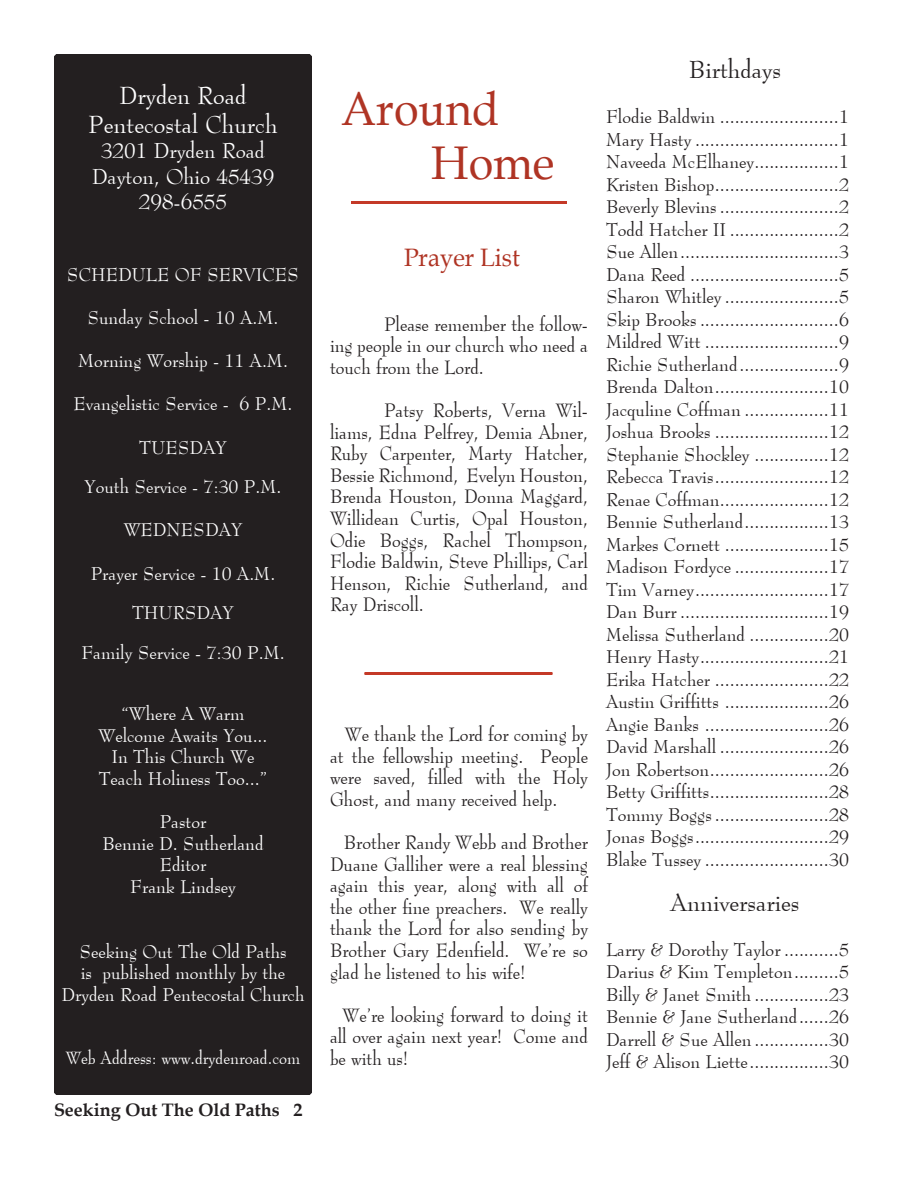
<style>
.page{position:relative;width:918px;height:1188px;background:#fff}
.page>*{position:absolute;margin:0;border:0;box-sizing:border-box;transform-origin:0 0}
.t1{font:47.25px "Book Antiqua";color:#af3424;scale:.95 1}
.t2{font:25.2px "Book Antiqua";color:#af3424;scale:.95 1}
.t3{font:24px "Top Hat Regular SWFTE";color:#fff}
.t4{font:24px "Top Hat Regular SWFTE";color:#231f20}
.t5{font:21px "Top Hat Regular SWFTE";color:#fff}
.t6{font:18.9px/21.6px "Top Hat Regular SWFTE";color:#231f20;text-align:justify;scale:.95 1}
.t7{font:18px "Top Hat Regular SWFTE";color:#231f20}
.t8{font:18px/21.6px "Top Hat Regular SWFTE";color:#fff;text-align:center}
.t9{font:700 18px "Book Antiqua";color:#231f20}
.t10{font:17.4px "Top Hat Regular SWFTE";color:#fff;scale:.95 1}
</style>
<div class="page">
<div style="left:56px;top:56px;width:254px;height:1037px;background:#231f20"></div>
<div style="left:54px;top:54px;width:258px;height:1041px;border:4px solid #231f20"></div>
<hr style="left:351px;top:201px;width:216px;height:3px;background:#c43927">
<hr style="left:364px;top:672px;width:188px;height:3px;background:#c43927">
<p class="t3" style="left:119px;top:80px;width:129px">Dryden Road</p>
<p class="t3" style="left:88px;top:109px;width:191px">Pentecostal Church</p>
<p class="t5" style="left:101px;top:137px;width:165px">3201 Dryden Road</p>
<p class="t5" style="left:92px;top:163px;width:184px">Dayton, Ohio 45439</p>
<p class="t5" style="left:139px;top:188px;width:90px">298-6555</p>
<p class="t8" style="left:67px;top:263px;width:234px">SCHEDULE OF SERVICES</p>
<p class="t8" style="left:87px;top:306px;width:193px">Sunday School - 10 A.M.</p>
<p class="t8" style="left:78px;top:350px;width:211px">Morning Worship - 11 A.M.</p>
<p class="t8" style="left:74px;top:393px;width:220px">Evangelistic Service - 6 P.M.</p>
<p class="t8" style="left:139px;top:436px;width:89px">TUESDAY</p>
<p class="t8" style="left:85px;top:476px;width:198px">Youth Service - 7:30 P.M.</p>
<p class="t8" style="left:124px;top:519px;width:120px">WEDNESDAY</p>
<p class="t8" style="left:91px;top:562px;width:186px">Prayer Service - 10 A.M.</p>
<p class="t8" style="left:132px;top:602px;width:103px">THURSDAY</p>
<p class="t8" style="left:81px;top:641px;width:205px">Family Service - 7:30 P.M.</p>
<p class="t8" style="left:122px;top:702px;width:124px">“Where A Warm</p>
<p class="t8" style="left:98px;top:724px;width:171px">Welcome Awaits You...</p>
<p class="t8" style="left:111px;top:746px;width:145px">In This Church We</p>
<p class="t8" style="left:99px;top:767px;width:170px">Teach Holiness Too...”</p>
<p class="t8" style="left:160px;top:810px;width:48px">Pastor</p>
<p class="t8" style="left:102px;top:832px;width:163px">Bennie D. Sutherland</p>
<p class="t8" style="left:160px;top:854px;width:48px">Editor</p>
<p class="t8" style="left:130px;top:875px;width:107px">Frank Lindsey</p>
<p class="t8" style="left:79px;top:940px;width:209px">Seeking Out The Old Paths</p>
<p class="t8" style="left:62px;top:962px;width:244px">is published monthly by the<br>Dryden Road Pentecostal Church</p>
<p class="t10" style="left:66px;top:1046px;width:248px">Web Address: www.drydenroad.com</p>
<p class="t9" style="left:54px;top:1097px;width:250px">Seeking Out The Old Paths 2</p>
<p class="t1" style="left:341px;top:76px;width:168px">Around</p>
<p class="t1" style="left:431px;top:130px;width:131px">Home</p>
<p class="t2" style="left:404px;top:240px;width:124px">Prayer List</p>
<p class="t6" style="left:330px;top:313px;width:273px;text-indent:54px">Please remember the follow&shy;ing people in our church who need a touch from the Lord.</p>
<p class="t6" style="left:330px;top:399px;width:273px;text-indent:54px">Patsy Roberts, Verna Wil&shy;liams, Edna Pelfrey, Demia Abner, Ruby Carpenter, Marty Hatcher, Bessie Richmond, Evelyn Houston, Brenda Houston, Donna Maggard, Willidean Curtis, Opal Houston, Odie Boggs, Rachel Thompson, Flodie Baldwin, Steve Phillips, Carl Henson, Richie Sutherland, and Ray Driscoll.</p>
<p class="t6" style="left:330px;top:723px;width:273px;text-indent:15px">We thank the Lord for coming by at the fellowship meeting. People were saved, filled with the Holy Ghost, and many received help.</p>
<p class="t6" style="left:330px;top:831px;width:273px;text-indent:14px">Brother Randy Webb and Brother Duane Galliher were a real blessing again this year, along with all of the other fine preachers. We really thank the Lord for also sending by Brother Gary Edenfield. We’re so glad he listened to his wife!</p>
<p class="t6" style="left:330px;top:1004px;width:273px;text-indent:13px">We’re looking forward to doing it all over again next year! Come and be with us!</p>
<p class="t4" style="left:689px;top:54px;width:94px">Birthdays</p>
<p class="t7" style="left:606px;top:105px;width:245px">Flodie Baldwin ........................1</p>
<p class="t7" style="left:606px;top:128px;width:245px">Mary Hasty .............................1</p>
<p class="t7" style="left:606px;top:150px;width:245px">Naveeda McElhaney.................1</p>
<p class="t7" style="left:606px;top:173px;width:245px">Kristen Bishop.........................2</p>
<p class="t7" style="left:606px;top:195px;width:245px">Beverly Blevins ........................2</p>
<p class="t7" style="left:606px;top:218px;width:245px">Todd Hatcher II ......................2</p>
<p class="t7" style="left:606px;top:240px;width:245px">Sue Allen................................3</p>
<p class="t7" style="left:606px;top:263px;width:245px">Dana Reed ..............................5</p>
<p class="t7" style="left:606px;top:285px;width:245px">Sharon Whitley .......................5</p>
<p class="t7" style="left:606px;top:308px;width:245px">Skip Brooks ............................6</p>
<p class="t7" style="left:606px;top:330px;width:245px">Mildred Witt ...........................9</p>
<p class="t7" style="left:606px;top:353px;width:245px">Richie Sutherland....................9</p>
<p class="t7" style="left:606px;top:375px;width:245px">Brenda Dalton.......................10</p>
<p class="t7" style="left:606px;top:398px;width:245px">Jacquline Coffman .................11</p>
<p class="t7" style="left:606px;top:420px;width:245px">Joshua Brooks .......................12</p>
<p class="t7" style="left:606px;top:443px;width:245px">Stephanie Shockley ...............12</p>
<p class="t7" style="left:606px;top:465px;width:245px">Rebecca Travis.......................12</p>
<p class="t7" style="left:606px;top:488px;width:245px">Renae Coffman......................12</p>
<p class="t7" style="left:606px;top:510px;width:245px">Bennie Sutherland.................13</p>
<p class="t7" style="left:606px;top:533px;width:245px">Markes Cornett .....................15</p>
<p class="t7" style="left:606px;top:555px;width:245px">Madison Fordyce ...................17</p>
<p class="t7" style="left:606px;top:578px;width:245px">Tim Varney...........................17</p>
<p class="t7" style="left:606px;top:600px;width:245px">Dan Burr ..............................19</p>
<p class="t7" style="left:606px;top:623px;width:245px">Melissa Sutherland ................20</p>
<p class="t7" style="left:606px;top:645px;width:245px">Henry Hasty..........................21</p>
<p class="t7" style="left:606px;top:668px;width:245px">Erika Hatcher .......................22</p>
<p class="t7" style="left:606px;top:690px;width:245px">Austin Griffitts .....................26</p>
<p class="t7" style="left:606px;top:713px;width:245px">Angie Banks .........................26</p>
<p class="t7" style="left:606px;top:735px;width:245px">David Marshall ......................26</p>
<p class="t7" style="left:606px;top:758px;width:245px">Jon Robertson........................26</p>
<p class="t7" style="left:606px;top:780px;width:245px">Betty Griffitts........................28</p>
<p class="t7" style="left:606px;top:803px;width:245px">Tommy Boggs .......................28</p>
<p class="t7" style="left:606px;top:825px;width:245px">Jonas Boggs...........................29</p>
<p class="t7" style="left:606px;top:848px;width:245px">Blake Tussey .........................30</p>
<p class="t4" style="left:671px;top:886px;width:130px">Anniversaries</p>
<p class="t7" style="left:606px;top:938px;width:245px">Larry &amp; Dorothy Taylor ...........5</p>
<p class="t7" style="left:606px;top:960px;width:245px">Darius &amp; Kim Templeton.........5</p>
<p class="t7" style="left:606px;top:983px;width:245px">Billy &amp; Janet Smith ...............23</p>
<p class="t7" style="left:606px;top:1005px;width:245px">Bennie &amp; Jane Sutherland......26</p>
<p class="t7" style="left:606px;top:1028px;width:245px">Darrell &amp; Sue Allen ...............30</p>
<p class="t7" style="left:606px;top:1050px;width:245px">Jeff &amp; Alison Liette................30</p>
</div>
